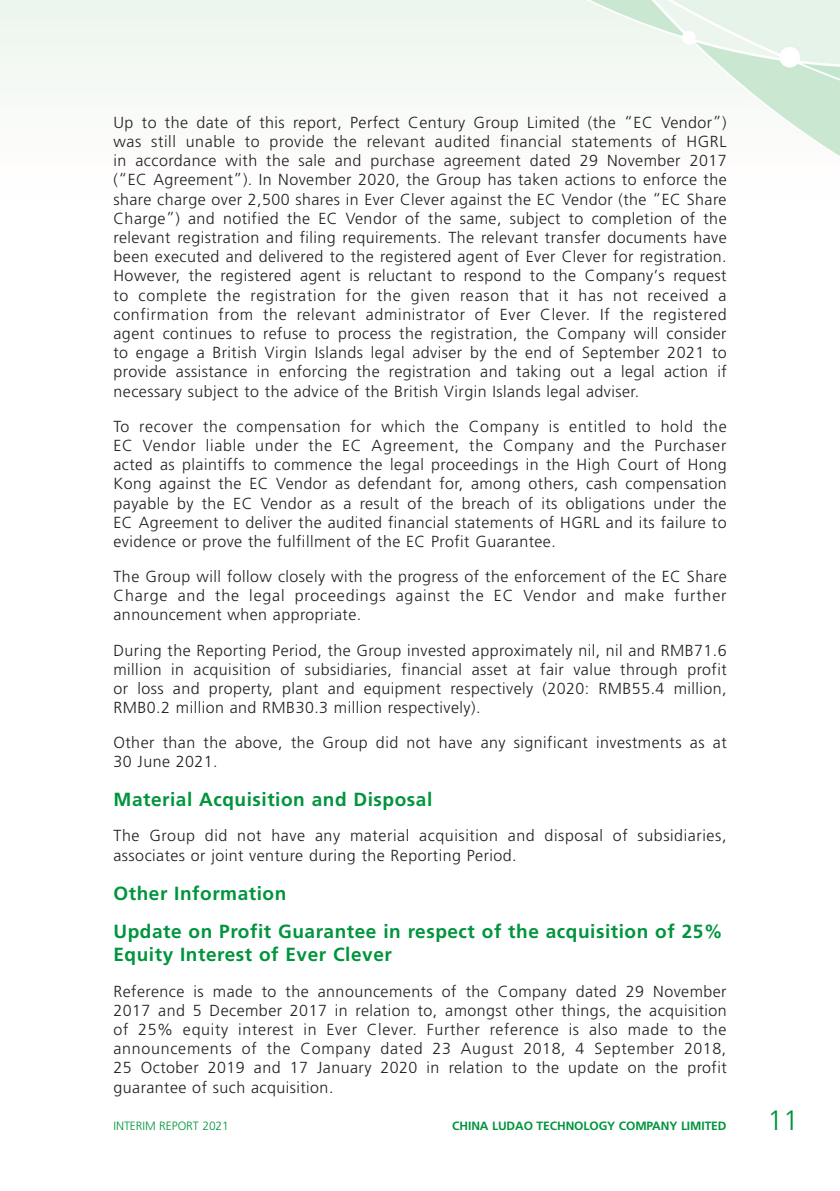
<style>
.page{position:relative;width:840px;height:1191px;background:#fff}
.page>*{position:absolute;margin:0;border:0;box-sizing:border-box;transform-origin:0 0}
.t1{font:300 28px "Frutiger LT Std";color:#00943d}
.t2{font:700 19px/38.8px "Frutiger LT Std";letter-spacing:.03em;color:#00943d}
.t3{font:300 16px/19.2px "Frutiger LT Std";letter-spacing:.03em;color:#231f20;text-align:justify}
.t4{font:700 12px "Frutiger LT Std";letter-spacing:-.005em;color:#00943d}
.t5{font:300 12px "Frutiger LT Std";letter-spacing:-.005em;color:#00943d}
</style>
<div class="page">
<img style="left:0;top:0;width:839px;height:156px">
<p class="t3" style="left:113px;top:113px;width:614px">Up to the date of this report, Perfect Century Group Limited (the “EC Vendor”) was still unable to provide the relevant audited financial statements of HGRL in accordance with the sale and purchase agreement dated 29 November 2017 (“EC Agreement”). In November 2020, the Group has taken actions to enforce the share charge over 2,500 shares in Ever Clever against the EC Vendor (the “EC Share Charge”) and notified the EC Vendor of the same, subject to completion of the relevant registration and filing requirements. The relevant transfer documents have been executed and delivered to the registered agent of Ever Clever for registration.<br>However, the registered agent is reluctant to respond to the Company’s request to complete the registration for the given reason that it has not received a confirmation from the relevant administrator of Ever Clever. If the registered agent continues to refuse to process the registration, the Company will consider to engage a British Virgin Islands legal adviser by the end of September 2021 to provide assistance in enforcing the registration and taking out a legal action if necessary subject to the advice of the British Virgin Islands legal adviser.</p>
<p class="t3" style="left:113px;top:417px;width:614px">To recover the compensation for which the Company is entitled to hold the EC Vendor liable under the EC Agreement, the Company and the Purchaser acted as plaintiffs to commence the legal proceedings in the High Court of Hong Kong against the EC Vendor as defendant for, among others, cash compensation payable by the EC Vendor as a result of the breach of its obligations under the EC Agreement to deliver the audited financial statements of HGRL and its failure to evidence or prove the fulfillment of the EC Profit Guarantee.</p>
<p class="t3" style="left:113px;top:567px;width:614px">The Group will follow closely with the progress of the enforcement of the EC Share Charge and the legal proceedings against the EC Vendor and make further announcement when appropriate.</p>
<p class="t3" style="left:113px;top:640px;width:614px">During the Reporting Period, the Group invested approximately nil, nil and RMB71.6 million in acquisition of subsidiaries, financial asset at fair value through profit or loss and property, plant and equipment respectively (2020: RMB55.4 million, RMB0.2 million and RMB30.3 million respectively).</p>
<p class="t3" style="left:113px;top:733px;width:614px">Other than the above, the Group did not have any significant investments as at<br>30 June 2021.</p>
<p class="t2" style="left:113px;top:780px;width:320px">Material Acquisition and Disposal</p>
<p class="t3" style="left:113px;top:826px;width:614px">The Group did not have any material acquisition and disposal of subsidiaries, associates or joint venture during the Reporting Period.</p>
<p class="t2" style="left:113px;top:873px;width:610px">Other Information<br>Update on Profit Guarantee in respect of the acquisition of 25%</p>
<p class="t2" style="left:113px;top:935px;width:280px">Equity Interest of Ever Clever</p>
<p class="t3" style="left:113px;top:981px;width:614px">Reference is made to the announcements of the Company dated 29 November 2017 and 5 December 2017 in relation to, amongst other things, the acquisition of 25% equity interest in Ever Clever. Further reference is also made to the announcements of the Company dated 23 August 2018, 4 September 2018, 25 October 2019 and 17 January 2020 in relation to the update on the profit guarantee of such acquisition.</p>
<p class="t5" style="left:113px;top:1119px;width:117px">INTERIM REPORT 2021</p>
<p class="t4" style="left:452px;top:1118px;width:276px">CHINA LUDAO TECHNOLOGY COMPANY LIMITED</p>
<h1 class="t1" style="left:767px;top:1104px;width:33px">11</h1>
</div>
